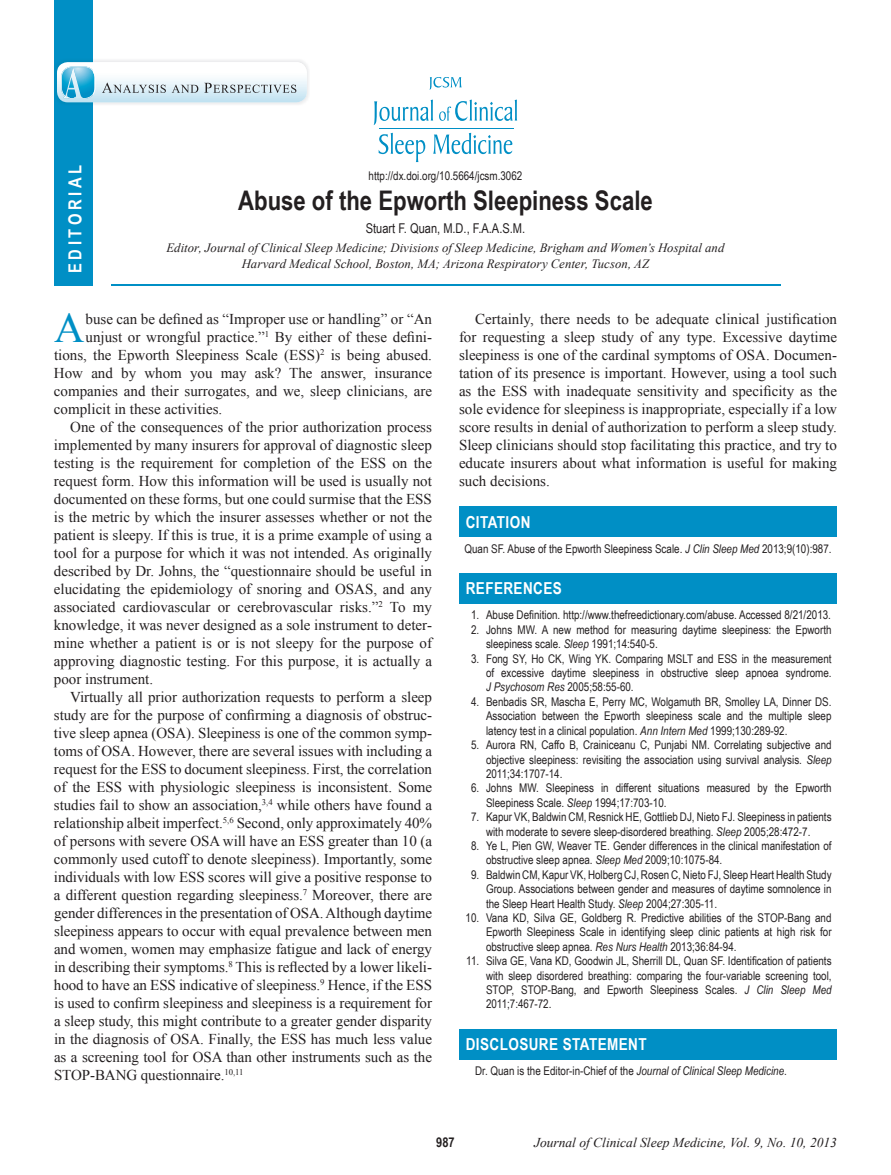
<style>
.page{position:relative;width:891px;height:1175px;background:#fff}
.page>*{position:absolute;margin:0;border:0;box-sizing:border-box;transform-origin:0 0}
.t1{font:42.15px "Times New Roman";color:#008fc5}
.t2{font:700 27px "Arial Narrow";color:#231f20}
.t3{font:700 18px "Arial Narrow";letter-spacing:.2em;color:#fff}
.t4{font:700 16.5px "Arial Narrow";letter-spacing:.025em;color:#fff}
.t5{font:15px/18px "Times New Roman";letter-spacing:-.005em;color:#231f20;text-align:justify}
.t6{font:italic 13.5px "Times New Roman";color:#231f20}
.t7{font:13.5px "Arial Narrow";color:#231f20}
.t8{font:700 13.5px "Arial Narrow";color:#231f20}
.t9{font:italic 12.75px/15.3px "Times New Roman";color:#231f20;text-align:center}
.t10{font:12px/14.4px "Arial Narrow";color:#231f20;text-align:justify}
.s1{font-style:italic}
</style>
<div class="page">
<div style="left:54px;top:0;width:39px;height:285px;background:#008fc5"></div>
<hr style="left:111px;top:284px;width:669px;height:1px;background:#008fc5">
<hr style="left:379px;top:128px;width:135px;height:1px;background:#008fc5">
<svg style="left:430px;top:77px;width:32px;height:13px"></svg>
<svg style="left:374px;top:100px;width:59px;height:25px"></svg>
<svg style="left:439px;top:100px;width:78px;height:21px"></svg>
<svg style="left:379px;top:133px;width:46px;height:29px"></svg>
<svg style="left:433px;top:133px;width:79px;height:21px"></svg>
<img style="left:54px;top:59px;width:39px;height:46px">
<svg style="left:57px;top:62px;width:250px;height:40px"></svg>
<div style="left:459px;top:507px;width:378px;height:30px;background:#008fc5"></div>
<div style="left:459px;top:573px;width:378px;height:30px;background:#008fc5"></div>
<div style="left:459px;top:1029px;width:378px;height:30px;background:#008fc5"></div>
<p class="t3" style="left:61px;top:273px;width:110px;rotate:-90deg">EDITORIAL</p>
<p class="t10" style="left:369px;top:168px;width:155px">http://dx.doi.org/10.5664/jcsm.3062</p>
<h2 class="t2" style="left:238px;top:180px;width:416px">Abuse of the Epworth Sleepiness Scale</h2>
<p class="t7" style="left:366px;top:218px;width:161px">Stuart F. Quan, M.D., F.A.A.S.M.</p>
<p class="t9" style="left:167px;top:240px;width:559px">Editor, Journal of Clinical Sleep Medicine; Divisions of Sleep Medicine, Brigham and Women’s Hospital and<br>Harvard Medical School, Boston, MA; Arizona Respiratory Center, Tucson, AZ</p>
<h1 class="t1" style="left:54px;top:300px;width:32px">A</h1>
<p class="t5" style="left:86px;top:310px;width:348px">buse can be defined as “Improper use or handling” or “An</p>
<p class="t5" style="left:86px;top:328px;width:348px">unjust or wrongful practice.”<sup>1</sup> By either of these defini-</p>
<p class="t5" style="left:54px;top:346px;width:379px">tions, the Epworth Sleepiness Scale (ESS)<sup>2</sup> is being abused.</p>
<p class="t5" style="left:54px;top:364px;width:380px">How and by whom you may ask? The answer, insurance</p>
<p class="t5" style="left:54px;top:382px;width:380px">companies and their surrogates, and we, sleep clinicians, are</p>
<p class="t5" style="left:54px;top:400px;width:170px">complicit in these activities.</p>
<p class="t5" style="left:70px;top:418px;width:363px">One of the consequences of the prior authorization process</p>
<p class="t5" style="left:54px;top:436px;width:380px">implemented by many insurers for approval of diagnostic sleep</p>
<p class="t5" style="left:54px;top:454px;width:380px">testing is the requirement for completion of the ESS on the</p>
<p class="t5" style="left:54px;top:472px;width:380px">request form. How this information will be used is usually not</p>
<p class="t5" style="left:54px;top:490px;width:379px">documented on these forms, but one could surmise that the ESS</p>
<p class="t5" style="left:54px;top:508px;width:380px">is the metric by which the insurer assesses whether or not the</p>
<p class="t5" style="left:54px;top:526px;width:380px">patient is sleepy. If this is true, it is a prime example of using a</p>
<p class="t5" style="left:54px;top:544px;width:380px">tool for a purpose for which it was not intended. As originally</p>
<p class="t5" style="left:54px;top:562px;width:380px">described by Dr. Johns, the “questionnaire should be useful in</p>
<p class="t5" style="left:54px;top:580px;width:380px">elucidating the epidemiology of snoring and OSAS, and any</p>
<p class="t5" style="left:54px;top:598px;width:380px">associated cardiovascular or cerebrovascular risks.”<sup>2</sup> To my</p>
<p class="t5" style="left:54px;top:616px;width:380px">knowledge, it was never designed as a sole instrument to deter-</p>
<p class="t5" style="left:54px;top:634px;width:379px">mine whether a patient is or is not sleepy for the purpose of</p>
<p class="t5" style="left:54px;top:652px;width:380px">approving diagnostic testing. For this purpose, it is actually a</p>
<p class="t5" style="left:54px;top:670px;width:101px">poor instrument.</p>
<p class="t5" style="left:70px;top:688px;width:363px">Virtually all prior authorization requests to perform a sleep</p>
<p class="t5" style="left:54px;top:706px;width:380px">study are for the purpose of confirming a diagnosis of obstruc-</p>
<p class="t5" style="left:54px;top:724px;width:380px">tive sleep apnea (OSA). Sleepiness is one of the common symp-</p>
<p class="t5" style="left:54px;top:742px;width:380px">toms of OSA. However, there are several issues with including a</p>
<p class="t5" style="left:54px;top:760px;width:380px">request for the ESS to document sleepiness. First, the correlation</p>
<p class="t5" style="left:54px;top:778px;width:380px">of the ESS with physiologic sleepiness is inconsistent. Some</p>
<p class="t5" style="left:54px;top:796px;width:380px">studies fail to show an association,<sup>3,4</sup> while others have found a</p>
<p class="t5" style="left:54px;top:814px;width:380px">relationship albeit imperfect.<sup>5,6</sup> Second, only approximately 40%</p>
<p class="t5" style="left:54px;top:832px;width:380px">of persons with severe OSA will have an ESS greater than 10 (a</p>
<p class="t5" style="left:54px;top:850px;width:380px">commonly used cutoff to denote sleepiness). Importantly, some</p>
<p class="t5" style="left:54px;top:868px;width:380px">individuals with low ESS scores will give a positive response to</p>
<p class="t5" style="left:54px;top:886px;width:380px">a different question regarding sleepiness.<sup>7</sup> Moreover, there are</p>
<p class="t5" style="left:54px;top:904px;width:380px">gender differences in the presentation of OSA. Although daytime</p>
<p class="t5" style="left:54px;top:922px;width:380px">sleepiness appears to occur with equal prevalence between men</p>
<p class="t5" style="left:54px;top:940px;width:380px">and women, women may emphasize fatigue and lack of energy</p>
<p class="t5" style="left:54px;top:958px;width:380px">in describing their symptoms.<sup>8</sup> This is reflected by a lower likeli-</p>
<p class="t5" style="left:54px;top:976px;width:380px">hood to have an ESS indicative of sleepiness.<sup>9</sup> Hence, if the ESS</p>
<p class="t5" style="left:54px;top:994px;width:380px">is used to confirm sleepiness and sleepiness is a requirement for</p>
<p class="t5" style="left:54px;top:1012px;width:380px">a sleep study, this might contribute to a greater gender disparity</p>
<p class="t5" style="left:54px;top:1030px;width:380px">in the diagnosis of OSA. Finally, the ESS has much less value</p>
<p class="t5" style="left:54px;top:1048px;width:380px">as a screening tool for OSA than other instruments such as the</p>
<p class="t5" style="left:54px;top:1066px;width:191px">STOP-BANG questionnaire.<sup>10,11</sup></p>
<p class="t5" style="left:459px;top:310px;width:380px;text-indent:16px">Certainly, there needs to be adequate clinical justification for requesting a sleep study of any type. Excessive daytime sleepiness is one of the cardinal symptoms of OSA. Documen&shy;tation of its presence is important. However, using a tool such as the ESS with inadequate sensitivity and specificity as the sole evidence for sleepiness is inappropriate, especially if a low score results in denial of authorization to perform a sleep study.<br>Sleep clinicians should stop facilitating this practice, and try to educate insurers about what information is useful for making such decisions.</p>
<p class="t4" style="left:466px;top:509px;width:66px">CITATION</p>
<p class="t10" style="left:464px;top:541px;width:369px">Quan SF. Abuse of the Epworth Sleepiness Scale. <span class="s1">J Clin Sleep Med</span> 2013;9(10):987.</p>
<p class="t4" style="left:466px;top:576px;width:98px">REFERENCES</p>
<p class="t10" style="left:471px;top:607px;width:361px">1. Abuse Definition. http://www.thefreedictionary.com/abuse. Accessed 8/21/2013.</p>
<p class="t10" style="left:486px;top:622px;width:347px;text-indent:-15px">2. Johns MW. A new method for measuring daytime sleepiness: the Epworth sleepiness scale. <span class="s1">Sleep</span> 1991;14:540-5.</p>
<p class="t10" style="left:486px;top:651px;width:347px;text-indent:-15px">3. Fong SY, Ho CK, Wing YK. Comparing MSLT and ESS in the measurement of excessive daytime sleepiness in obstructive sleep apnoea syndrome.<br><span class="s1">J Psychosom Res</span> 2005;58:55-60.</p>
<p class="t10" style="left:486px;top:694px;width:347px;text-indent:-15px">4. Benbadis SR, Mascha E, Perry MC, Wolgamuth BR, Smolley LA, Dinner DS.<br>Association between the Epworth sleepiness scale and the multiple sleep latency test in a clinical population. <span class="s1">Ann Intern Med</span> 1999;130:289-92.</p>
<p class="t10" style="left:486px;top:737px;width:347px;text-indent:-15px">5. Aurora RN, Caffo B, Crainiceanu C, Punjabi NM. Correlating subjective and objective sleepiness: revisiting the association using survival analysis. <span class="s1">Sleep </span>2011;34:1707-14.</p>
<p class="t10" style="left:486px;top:780px;width:347px;text-indent:-15px">6. Johns MW. Sleepiness in different situations measured by the Epworth<br>Sleepiness Scale. <span class="s1">Sleep</span> 1994;17:703-10.</p>
<p class="t10" style="left:471px;top:809px;width:362px;text-align:center">7. Kapur VK, Baldwin CM, Resnick HE, Gottlieb DJ, Nieto FJ. Sleepiness in patients with moderate to severe sleep-disordered breathing. <span class="s1">Sleep</span> 2005;28:472-7.</p>
<p class="t10" style="left:486px;top:838px;width:347px;text-indent:-15px">8. Ye L, Pien GW, Weaver TE. Gender differences in the clinical manifestation of obstructive sleep apnea. <span class="s1">Sleep Med</span> 2009;10:1075-84.</p>
<p class="t10" style="left:486px;top:867px;width:347px;text-indent:-15px">9. Baldwin CM, Kapur VK, Holberg CJ, Rosen C, Nieto FJ, Sleep Heart Health Study Group. Associations between gender and measures of daytime somnolence in the Sleep Heart Health Study. <span class="s1">Sleep</span> 2004;27:305-11.</p>
<p class="t10" style="left:486px;top:910px;width:347px;text-indent:-20px">10. Vana KD, Silva GE, Goldberg R. Predictive abilities of the STOP-Bang and Epworth Sleepiness Scale in identifying sleep clinic patients at high risk for obstructive sleep apnea. <span class="s1">Res Nurs Health</span> 2013;36:84-94.</p>
<p class="t10" style="left:486px;top:953px;width:347px;text-indent:-20px">11. Silva GE, Vana KD, Goodwin JL, Sherrill DL, Quan SF. Identification of patients with sleep disordered breathing: comparing the four-variable screening tool, STOP, STOP-Bang, and Epworth Sleepiness Scales. <span class="s1">J Clin Sleep Med </span>2011;7:467-72.</p>
<p class="t4" style="left:466px;top:1031px;width:183px">DISCLOSURE STATEMENT</p>
<p class="t10" style="left:475px;top:1063px;width:313px">Dr. Quan is the Editor-in-Chief of the <span class="s1">Journal of Clinical Sleep Medicine</span>.</p>
<p class="t8" style="left:436px;top:1132px;width:20px">987</p>
<p class="t6" style="left:534px;top:1133px;width:304px">Journal of Clinical Sleep Medicine, Vol. 9, No. 10, 2013</p>
</div>
